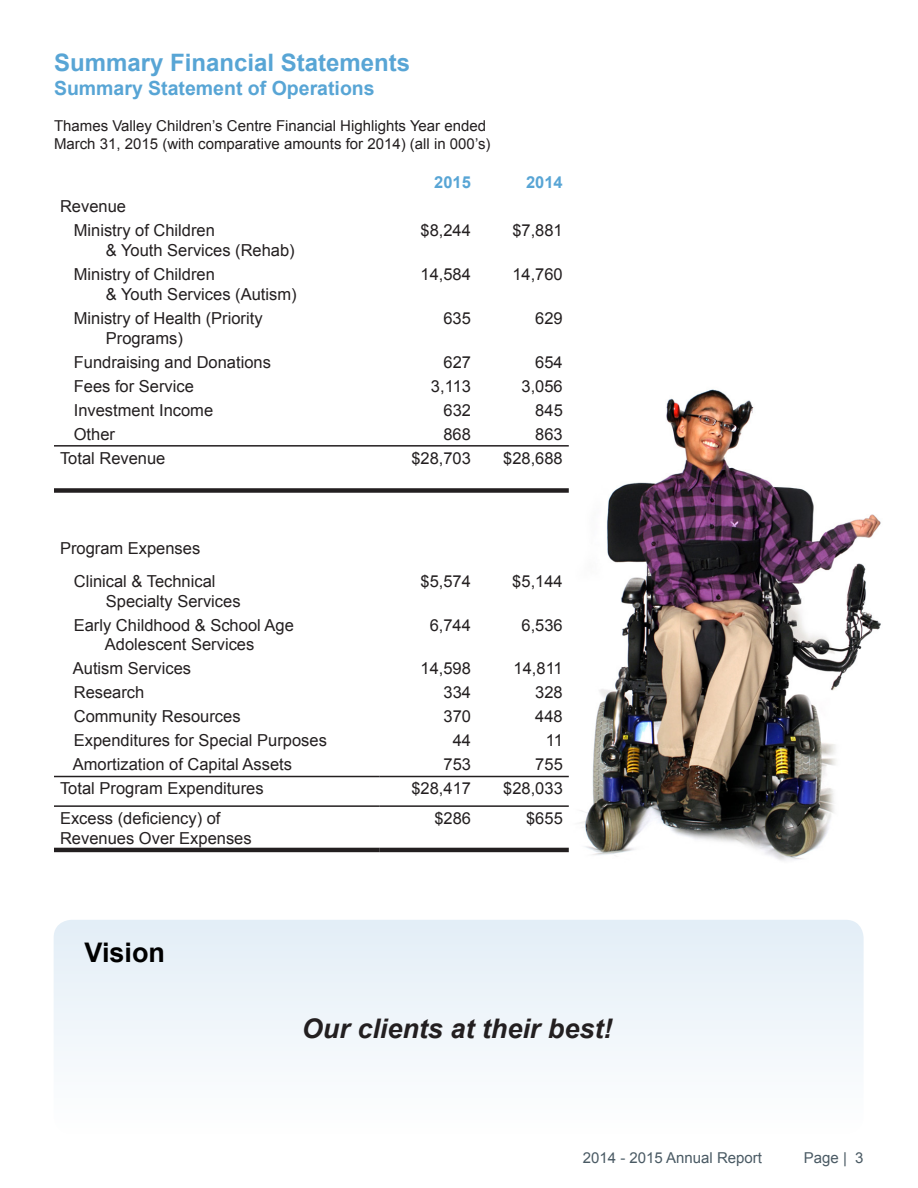
<style>
.page{position:relative;width:918px;height:1188px;background:#fff}
.page>*{position:absolute;margin:0;border:0;box-sizing:border-box;transform-origin:0 0}
.t1{font:italic 700 27px "Arial";color:#231f20}
.t2{font:700 27px "Arial";color:#000}
.t3{font:700 24px "Arial";color:#58a5d5}
.t4{font:700 19.5px "Arial";color:#58a5d5}
.t5{font:16.5px "Arial";color:#231f20}
.t6{font:700 16.5px "Arial";color:#58a5d5}
.t7{font:15px/18px "Arial";color:#231f20}
.t8{font:15px "Arial";color:#4a5a64}
</style>
<div class="page">
<img style="left:580px;top:389px;width:301px;height:472px">
<div style="left:54px;top:920px;width:810px;height:214px;background:linear-gradient(to right,#f0f6fa,#f0f6fa);border-radius:18px"></div>
<hr style="left:54px;top:445px;width:324px;height:2px;background:#231f20">
<hr style="left:378px;top:445px;width:99px;height:2px;background:#231f20">
<hr style="left:477px;top:445px;width:92px;height:2px;background:#231f20">
<div style="left:54px;top:488px;width:324px;height:5px;background:#231f20"></div>
<div style="left:378px;top:488px;width:99px;height:5px;background:#231f20"></div>
<div style="left:477px;top:488px;width:92px;height:5px;background:#231f20"></div>
<hr style="left:54px;top:776px;width:326px;height:1px;background:#231f20">
<hr style="left:380px;top:776px;width:97px;height:1px;background:#231f20">
<hr style="left:477px;top:776px;width:92px;height:1px;background:#231f20">
<hr style="left:54px;top:805px;width:326px;height:2px;background:#231f20">
<hr style="left:380px;top:805px;width:97px;height:2px;background:#231f20">
<hr style="left:477px;top:805px;width:92px;height:2px;background:#231f20">
<hr style="left:54px;top:848px;width:326px;height:4px;background:#231f20">
<hr style="left:380px;top:848px;width:97px;height:4px;background:#231f20">
<hr style="left:477px;top:848px;width:92px;height:4px;background:#231f20">
<p class="t3" style="left:54px;top:47px;width:358px">Summary Financial Statements</p>
<p class="t4" style="left:54px;top:75px;width:322px">Summary Statement of Operations</p>
<p class="t7" style="left:54px;top:117px;width:438px">Thames Valley Children’s Centre Financial Highlights Year ended<br>March 31, 2015 (with comparative amounts for 2014) (all in 000’s)</p>
<h2 class="t6" style="left:434px;top:171px;width:38px">2015</h2>
<h2 class="t6" style="left:526px;top:171px;width:38px">2014</h2>
<p class="t5" style="left:60px;top:196px;width:68px">Revenue</p>
<p class="t5" style="left:74px;top:220px;width:143px">Ministry of Children</p>
<p class="t5" style="left:106px;top:240px;width:190px">&amp; Youth Services (Rehab)</p>
<p class="t5" style="left:421px;top:220px;width:52px">$8,244</p>
<p class="t5" style="left:512px;top:220px;width:52px">$7,881</p>
<p class="t5" style="left:74px;top:264px;width:143px">Ministry of Children</p>
<p class="t5" style="left:106px;top:283px;width:192px">&amp; Youth Services (Autism)</p>
<p class="t5" style="left:74px;top:307px;width:190px">Ministry of Health (Priority</p>
<p class="t5" style="left:106px;top:327px;width:79px">Programs)</p>
<p class="t5" style="left:421px;top:264px;width:52px">14,584</p>
<p class="t5" style="left:512px;top:264px;width:52px">14,760</p>
<p class="t5" style="left:443px;top:307px;width:29px">635</p>
<p class="t5" style="left:535px;top:307px;width:29px">629</p>
<p class="t5" style="left:74px;top:351px;width:199px">Fundraising and Donations</p>
<p class="t5" style="left:444px;top:351px;width:29px">627</p>
<p class="t5" style="left:535px;top:351px;width:29px">654</p>
<p class="t5" style="left:74px;top:375px;width:122px">Fees for Service</p>
<p class="t5" style="left:431px;top:375px;width:42px">3,113</p>
<p class="t5" style="left:522px;top:375px;width:43px">3,056</p>
<p class="t5" style="left:74px;top:399px;width:141px">Investment Income</p>
<p class="t5" style="left:444px;top:399px;width:29px">632</p>
<p class="t5" style="left:535px;top:399px;width:29px">845</p>
<p class="t5" style="left:74px;top:423px;width:43px">Other</p>
<p class="t5" style="left:443px;top:423px;width:29px">868</p>
<p class="t5" style="left:535px;top:423px;width:29px">863</p>
<p class="t5" style="left:60px;top:447px;width:107px">Total Revenue</p>
<p class="t5" style="left:411px;top:447px;width:61px">$28,703</p>
<p class="t5" style="left:503px;top:447px;width:61px">$28,688</p>
<p class="t5" style="left:60px;top:537px;width:142px">Program Expenses</p>
<p class="t5" style="left:74px;top:570px;width:143px">Clinical &amp; Technical</p>
<p class="t5" style="left:106px;top:590px;width:136px">Specialty Services</p>
<p class="t5" style="left:74px;top:614px;width:222px">Early Childhood &amp; School Age</p>
<p class="t5" style="left:105px;top:634px;width:151px">Adolescent Services</p>
<p class="t5" style="left:421px;top:570px;width:52px">$5,574</p>
<p class="t5" style="left:512px;top:570px;width:52px">$5,144</p>
<p class="t5" style="left:430px;top:614px;width:43px">6,744</p>
<p class="t5" style="left:522px;top:614px;width:43px">6,536</p>
<p class="t5" style="left:73px;top:658px;width:120px">Autism Services</p>
<p class="t5" style="left:421px;top:658px;width:52px">14,598</p>
<p class="t5" style="left:514px;top:658px;width:51px">14,811</p>
<p class="t5" style="left:74px;top:682px;width:72px">Research</p>
<p class="t5" style="left:443px;top:682px;width:29px">334</p>
<p class="t5" style="left:535px;top:682px;width:29px">328</p>
<p class="t5" style="left:74px;top:706px;width:168px">Community Resources</p>
<p class="t5" style="left:444px;top:706px;width:29px">370</p>
<p class="t5" style="left:535px;top:706px;width:29px">448</p>
<p class="t5" style="left:74px;top:730px;width:255px">Expenditures for Special Purposes</p>
<p class="t5" style="left:453px;top:730px;width:20px">44</p>
<p class="t5" style="left:546px;top:730px;width:19px">11</p>
<p class="t5" style="left:73px;top:754px;width:221px">Amortization of Capital Assets</p>
<p class="t5" style="left:444px;top:754px;width:29px">753</p>
<p class="t5" style="left:535px;top:754px;width:29px">755</p>
<p class="t5" style="left:60px;top:778px;width:205px">Total Program Expenditures</p>
<p class="t5" style="left:411px;top:778px;width:61px">$28,417</p>
<p class="t5" style="left:503px;top:778px;width:61px">$28,033</p>
<p class="t5" style="left:60px;top:808px;width:162px">Excess (deficiency) of</p>
<p class="t5" style="left:60px;top:827px;width:193px">Revenues Over Expenses</p>
<p class="t5" style="left:434px;top:808px;width:38px">$286</p>
<p class="t5" style="left:526px;top:808px;width:38px">$655</p>
<p class="t2" style="left:85px;top:934px;width:82px">Vision</p>
<p class="t1" style="left:302px;top:1010px;width:312px">Our clients at their best!</p>
<p class="t8" style="left:583px;top:1148px;width:181px">2014 - 2015 Annual Report</p>
<p class="t8" style="left:804px;top:1148px;width:61px">Page | 3</p>
</div>
